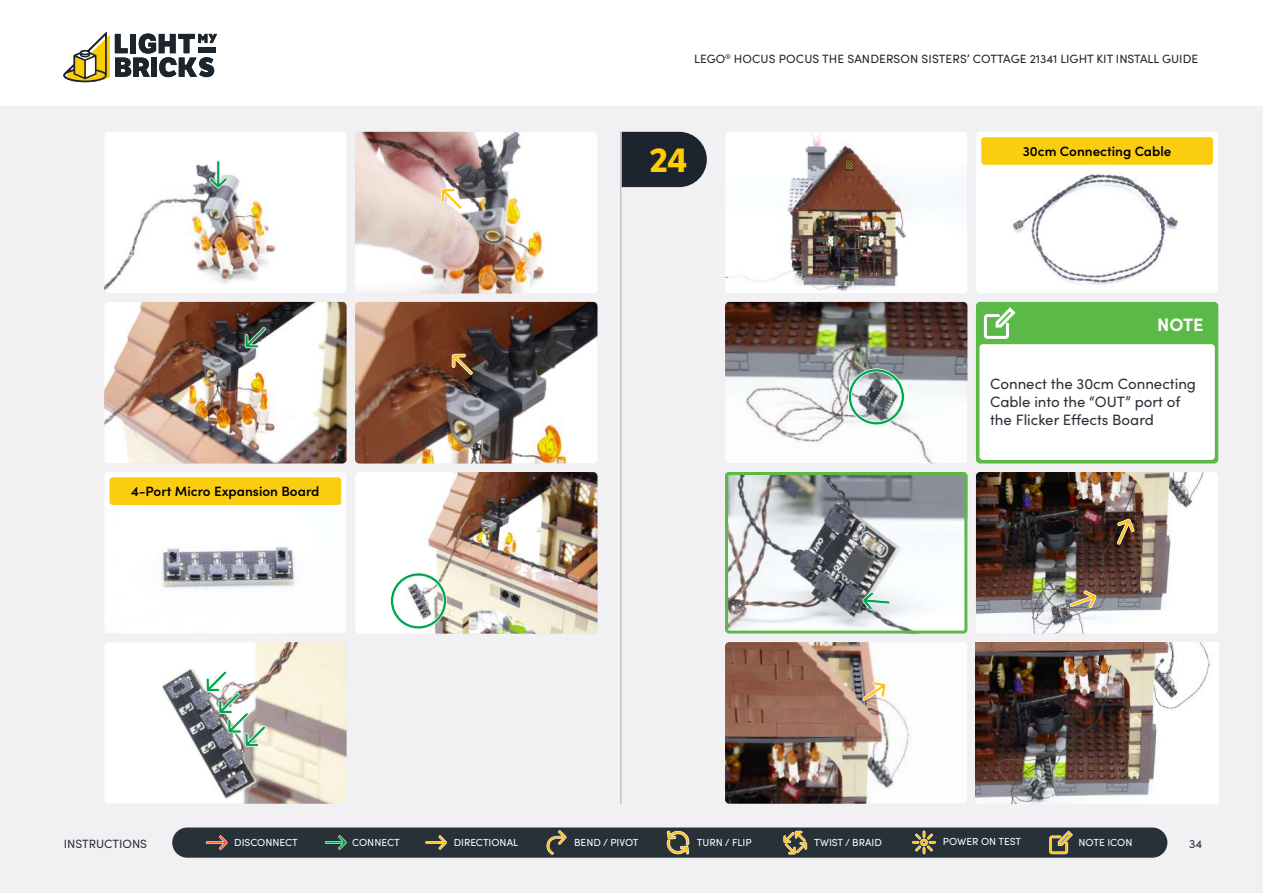
<style>
.page{position:relative;width:1263px;height:893px;background:#fff}
.page>*{position:absolute;margin:0;border:0;box-sizing:border-box;transform-origin:0 0}
.t1{font:700 33px "LFT Etica";color:#ffcd03}
.t2{font:700 18px "Sofia Pro";color:#fff}
.t3{font:15px/18px "Sofia Pro";color:#283038}
.t4{font:600 13.5px "Sofia Pro";color:#000}
.t5{font:12px "Sofia Pro";color:#1c252d}
.t6{font:12px "Sofia Pro";color:#283038}
.t7{font:10.2px "Sofia Pro";color:#fff}
</style>
<div class="page">
<div style="left:0;top:106px;width:1263px;height:787px;background:#f1f1f3"></div>
<hr style="left:621px;top:132px;width:1px;height:672px;background:#000">
<div style="left:172px;top:827px;width:995px;height:31px;background:#283038;border-radius:15px"></div>
<svg style="left:783px;top:831px;width:24px;height:23px"></svg>
<svg style="left:206px;top:835px;width:22px;height:15px"></svg>
<svg style="left:325px;top:835px;width:22px;height:15px"></svg>
<svg style="left:425px;top:835px;width:22px;height:15px"></svg>
<svg style="left:546px;top:830px;width:21px;height:25px"></svg>
<svg style="left:1049px;top:830px;width:24px;height:24px"></svg>
<svg style="left:912px;top:830px;width:24px;height:24px"></svg>
<svg style="left:666px;top:830px;width:24px;height:25px"></svg>
<svg style="left:63px;top:32px;width:154px;height:50px"></svg>
<svg style="left:622px;top:132px;width:85px;height:55px;background:#2b333b"></svg>
<img style="left:355px;top:132px;width:242px;height:161px">
<img style="left:104px;top:132px;width:242px;height:161px">
<img style="left:725px;top:132px;width:242px;height:161px">
<img style="left:355px;top:302px;width:242px;height:161px">
<img style="left:355px;top:472px;width:242px;height:162px">
<img style="left:976px;top:472px;width:242px;height:162px">
<img style="left:104px;top:302px;width:243px;height:161px">
<img style="left:725px;top:302px;width:242px;height:161px">
<img style="left:105px;top:642px;width:242px;height:162px">
<img style="left:725px;top:642px;width:242px;height:162px">
<svg style="left:390px;top:573px;width:57px;height:56px"></svg>
<img style="left:105px;top:472px;width:241px;height:161px">
<div style="left:109px;top:477px;width:232px;height:28px;background:#fbcd10;border-radius:3px"></div>
<img style="left:976px;top:132px;width:242px;height:161px">
<div style="left:981px;top:137px;width:232px;height:28px;background:#fbcd10;border-radius:3px"></div>
<img style="left:729px;top:476px;width:234px;height:154px">
<div style="left:725px;top:472px;width:242px;height:162px;border:3px solid #5bba47;border-radius:3px"></div>
<div style="left:976px;top:302px;width:242px;height:161px;background:#5bba47;border-radius:4px"></div>
<div style="left:979px;top:344px;width:236px;height:116px;background:#fff;border-radius:3px"></div>
<svg style="left:983px;top:307px;width:33px;height:32px"></svg>
<img style="left:976px;top:642px;width:242px;height:162px">
<svg style="left:209px;top:160px;width:18px;height:29px"></svg>
<svg style="left:441px;top:188px;width:21px;height:22px"></svg>
<svg style="left:245px;top:327px;width:21px;height:21px"></svg>
<svg style="left:452px;top:354px;width:21px;height:21px"></svg>
<img style="left:206px;top:671px;width:60px;height:76px">
<svg style="left:848px;top:368px;width:57px;height:57px"></svg>
<svg style="left:862px;top:592px;width:28px;height:18px"></svg>
<svg style="left:1070px;top:590px;width:27px;height:18px"></svg>
<svg style="left:1117px;top:518px;width:17px;height:27px"></svg>
<svg style="left:862px;top:681px;width:24px;height:20px"></svg>
<h3 class="t4" style="left:131px;top:481px;width:190px">4-Port Micro Expansion Board</h3>
<p class="t5" style="left:694px;top:50px;width:505px">LEGO<sup>®</sup> HOCUS POCUS THE SANDERSON SISTERS’ COTTAGE 21341 LIGHT KIT INSTALL GUIDE</p>
<h1 class="t1" style="left:650px;top:140px;width:39px">24</h1>
<h3 class="t4" style="left:1023px;top:141px;width:150px">30cm Connecting Cable</h3>
<h2 class="t2" style="left:1157px;top:311px;width:48px">NOTE</h2>
<h3 class="t3" style="left:990px;top:374px;width:207px">Connect the 30cm Connecting<br>Cable into the “OUT” port of the Flicker Effects Board</h3>
<p class="t6" style="left:64px;top:835px;width:85px">INSTRUCTIONS</p>
<p class="t7" style="left:234px;top:835px;width:65px">DISCONNECT</p>
<p class="t7" style="left:352px;top:835px;width:49px">CONNECT</p>
<p class="t7" style="left:454px;top:835px;width:66px">DIRECTIONAL</p>
<p class="t7" style="left:574px;top:835px;width:66px">BEND / PIVOT</p>
<p class="t7" style="left:697px;top:835px;width:56px">TURN / FLIP</p>
<p class="t7" style="left:814px;top:835px;width:69px">TWIST / BRAID</p>
<p class="t7" style="left:943px;top:834px;width:80px">POWER ON TEST</p>
<p class="t7" style="left:1078px;top:835px;width:55px">NOTE ICON</p>
<p class="t6" style="left:1189px;top:835px;width:15px">34</p>
</div>
